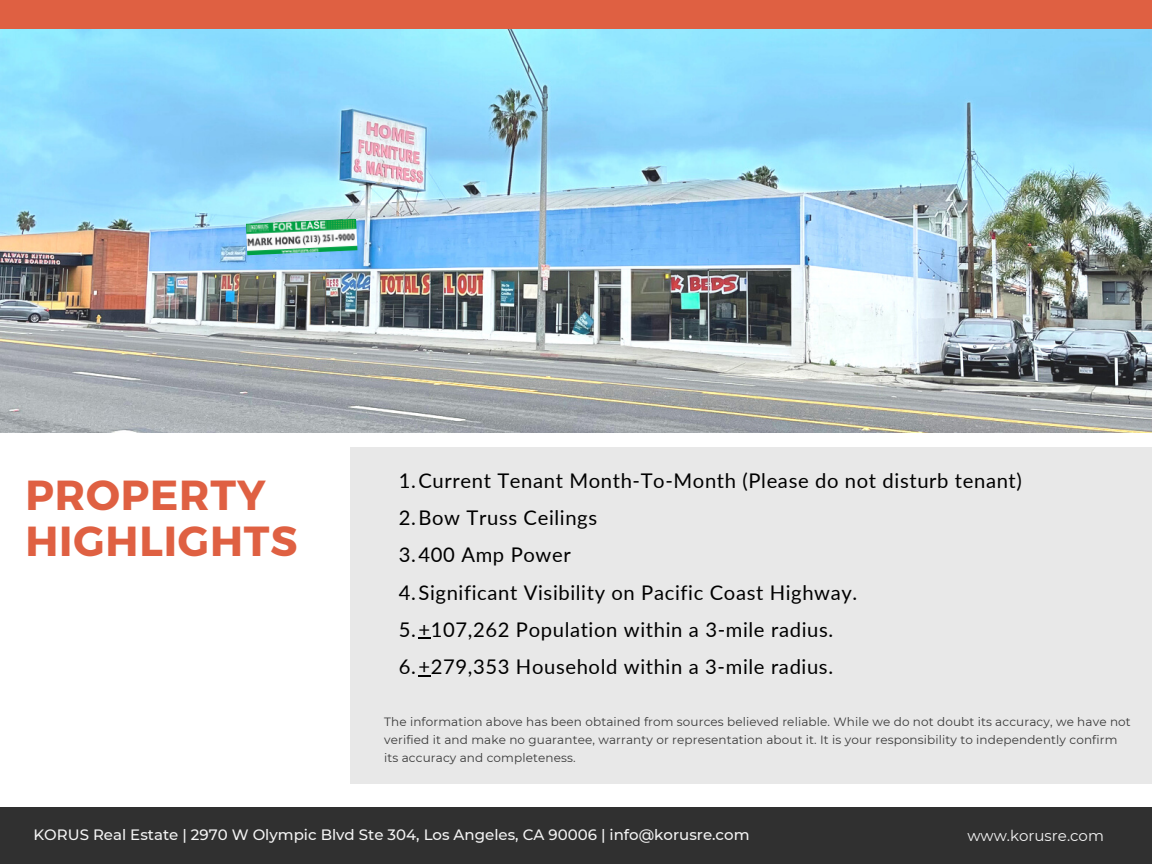
<style>
.page{position:relative;width:1152px;height:864px;background:#fff}
.page>*{position:absolute;margin:0;border:0;box-sizing:border-box;transform-origin:0 0}
.t1{font:700 42px "Montserrat";letter-spacing:.02em;color:#df6042}
.t2{font:20.25px "Lato";letter-spacing:.03em;color:#000}
.t3{font:500 15px "Montserrat";color:#f4f4f4}
.t4{font:15px "Montserrat";color:#f4f4f4}
.t5{font:12px/18px "Montserrat";letter-spacing:.01em;color:#393939}
</style>
<div class="page">
<div style="left:0;top:807px;width:1152px;height:56px;background:#303030"></div>
<div style="left:351px;top:447px;width:801px;height:336px;background:#e8e8e8"></div>
<svg style="left:419px;top:638px;width:12px;height:1px"></svg>
<svg style="left:419px;top:675px;width:12px;height:1px"></svg>
<img style="left:0;top:28px;width:1152px;height:404px">
<div style="left:0;top:0;width:1152px;height:28px;background:#df6042"></div>
<img style="left:246px;top:219px;width:111px;height:36px">
<p class="t1" style="left:25px;top:468px;width:242px">PROPERTY</p>
<p class="t1" style="left:25px;top:514px;width:273px">HIGHLIGHTS</p>
<p class="t2" style="left:399px;top:468px;width:625px">1.Current Tenant Month-To-Month (Please do not disturb tenant)</p>
<p class="t2" style="left:399px;top:505px;width:200px">2.Bow Truss Ceilings</p>
<p class="t2" style="left:399px;top:542px;width:173px">3.400 Amp Power</p>
<p class="t2" style="left:399px;top:580px;width:460px">4.Significant Visibility on Pacific Coast Highway.</p>
<p class="t2" style="left:399px;top:617px;width:436px">5.+107,262 Population within a 3-mile radius.</p>
<p class="t2" style="left:399px;top:654px;width:436px">6.+279,353 Household within a 3-mile radius.</p>
<p class="t5" style="left:384px;top:712px;width:748px">The information above has been obtained from sources believed reliable. While we do not doubt its accuracy, we have not verified it and make no guarantee, warranty or representation about it. It is your responsibility to independently confirm its accuracy and completeness.</p>
<p class="t3" style="left:34px;top:825px;width:717px">KORUS Real Estate | 2970 W Olympic Blvd Ste 304, Los Angeles, CA 90006 | info@korusre.com</p>
<p class="t4" style="left:967px;top:826px;width:138px">www.korusre.com</p>
</div>
